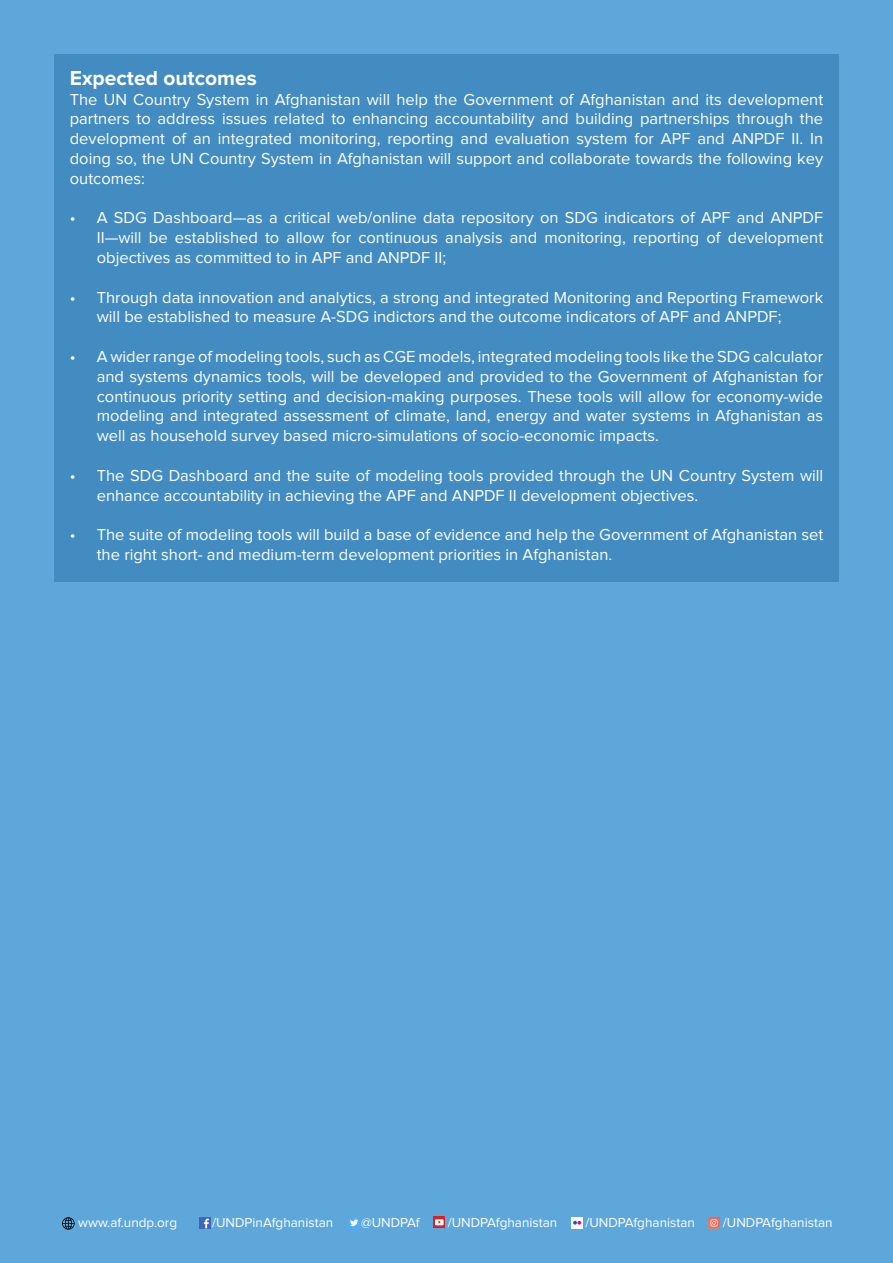
<style>
.page{position:relative;width:893px;height:1263px;background:#5da7db}
.page>*{position:absolute;margin:0;border:0;box-sizing:border-box;transform-origin:0 0}
.t1{font:700 21px "Proxima Nova";color:#fff}
.t2{font:16.5px/19.8px "Proxima Nova";color:#fff;text-align:justify}
.t3{font:13.5px "Proxima Nova";color:#fff}
</style>
<div class="page">
<div style="left:199px;top:1217px;width:12px;height:11px;background:#4266b3"></div>
<svg style="left:204px;top:1219px;width:5px;height:9px"></svg>
<div style="left:348px;top:1217px;width:12px;height:11px;background:#4fabf2"></div>
<svg style="left:350px;top:1219px;width:8px;height:7px"></svg>
<svg style="left:434px;top:1216px;width:11px;height:12px"></svg>
<svg style="left:435px;top:1219px;width:9px;height:6px"></svg>
<svg style="left:571px;top:1217px;width:12px;height:11px"></svg>
<svg style="left:573px;top:1221px;width:8px;height:3px"></svg>
<svg style="left:708px;top:1217px;width:12px;height:11px"></svg>
<svg style="left:62px;top:1217px;width:13px;height:13px"></svg>
<div style="left:54px;top:54px;width:785px;height:528px;background:#428cc1"></div>
<p class="t1" style="left:70px;top:68px;width:189px">Expected outcomes</p>
<p class="t2" style="left:70px;top:90px;width:755px">The UN Country System in Afghanistan will help the Government of Afghanistan and its development partners to address issues related to enhancing accountability and building partnerships through the development of an integrated monitoring, reporting and evaluation system for APF and ANPDF II. In doing so, the UN Country System in Afghanistan will support and collaborate towards the following key outcomes:</p>
<p class="t2" style="left:97px;top:209px;width:728px;text-indent:-27px">• A SDG Dashboard—as a critical web/online data repository on SDG indicators of APF and ANPDF II—will be established to allow for continuous analysis and monitoring, reporting of development objectives as committed to in APF and ANPDF II;</p>
<p class="t2" style="left:97px;top:288px;width:728px;text-indent:-27px">• Through data innovation and analytics, a strong and integrated Monitoring and Reporting Framework will be established to measure A-SDG indictors and the outcome indicators of APF and ANPDF;</p>
<p class="t2" style="left:97px;top:347px;width:728px;text-indent:-27px">• A wider range of modeling tools, such as CGE models, integrated modeling tools like the SDG calculator and systems dynamics tools, will be developed and provided to the Government of Afghanistan for continuous priority setting and decision-making purposes. These tools will allow for economy-wide modeling and integrated assessment of climate, land, energy and water systems in Afghanistan as well as household survey based micro-simulations of socio-economic impacts.</p>
<p class="t2" style="left:97px;top:466px;width:728px;text-indent:-27px">• The SDG Dashboard and the suite of modeling tools provided through the UN Country System will enhance accountability in achieving the APF and ANPDF II development objectives.</p>
<p class="t2" style="left:97px;top:526px;width:728px;text-indent:-27px">• The suite of modeling tools will build a base of evidence and help the Government of Afghanistan set the right short- and medium-term development priorities in Afghanistan.</p>
<p class="t3" style="left:78px;top:1217px;width:100px">www.af.undp.org</p>
<p class="t3" style="left:212px;top:1217px;width:123px">/UNDPinAfghanistan</p>
<p class="t3" style="left:361px;top:1217px;width:60px">@UNDPAf</p>
<p class="t3" style="left:448px;top:1217px;width:111px">/UNDPAfghanistan</p>
<p class="t3" style="left:585px;top:1217px;width:111px">/UNDPAfghanistan</p>
<p class="t3" style="left:723px;top:1217px;width:111px">/UNDPAfghanistan</p>
</div>
